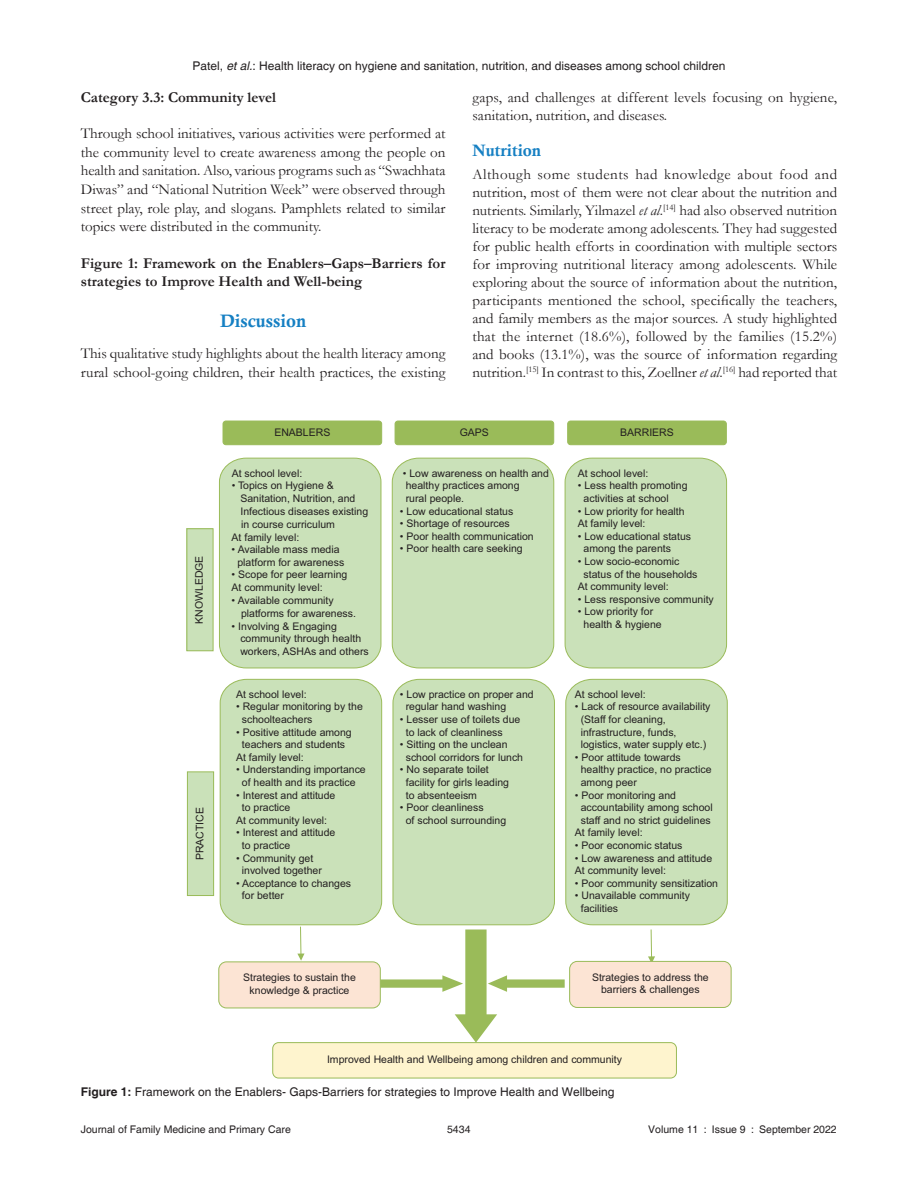
<style>
.page{position:relative;width:918px;height:1188px;background:#fff}
.page>*{position:absolute;margin:0;border:0;box-sizing:border-box;transform-origin:0 0}
.t1{font:18px "Calis MT Bol";color:#1680c3}
.t2{font:16.5px "Calis MT Bol";color:#1680c3}
.TX{font:15px/18px "Garamond";color:#231f20;text-align:justify}
.TX-2{font:700 15px/18.6px "Garamond";color:#231f20}
.FGC{font:12px "Helvetica";color:#231f20}
.t3{font:10.5px/12.6px "Arial";color:#231f20}
.t4{font:10.5px "Helvetica";color:#231f20}
.s1{font-style:italic}
.s2{font-weight:700}
</style>
<div class="page">
<div style="left:219px;top:457px;width:163px;height:212px;background:#cae1b9"></div>
<div style="left:187px;top:529px;width:26px;height:122px;background:#cae1b9"></div>
<div style="left:187px;top:528px;width:26px;height:123px;border:1px solid #9abb59"></div>
<div style="left:187px;top:772px;width:27px;height:124px;background:#cae1b9"></div>
<div style="left:187px;top:771px;width:27px;height:125px;border:1px solid #9abb59"></div>
<div style="left:223px;top:421px;width:159px;height:24px;background:#9abb59;border-radius:3px"></div>
<div style="left:223px;top:421px;width:159px;height:24px;border:1px solid #9abb59;border-radius:3px"></div>
<div style="left:273px;top:1043px;width:403px;height:35px;background:#fef4ce;border-radius:6px"></div>
<div style="left:272px;top:1042px;width:405px;height:36px;border:1px solid #9abb59;border-radius:6px"></div>
<div style="left:392px;top:457px;width:163px;height:212px;background:#cae1b9"></div>
<div style="left:564px;top:457px;width:163px;height:212px;background:#cae1b9"></div>
<svg style="left:219px;top:679px;width:509px;height:364px"></svg>
<div style="left:395px;top:421px;width:159px;height:24px;background:#9abb59;border-radius:3px"></div>
<div style="left:395px;top:421px;width:159px;height:24px;border:1px solid #9abb59;border-radius:3px"></div>
<div style="left:568px;top:421px;width:158px;height:24px;background:#9abb59;border-radius:3px"></div>
<div style="left:567px;top:421px;width:160px;height:24px;border:1px solid #9abb59;border-radius:3px"></div>
<p class="FGC" style="left:193px;top:59px;width:534px">Patel, <span class="s1">et al.</span>: Health literacy on hygiene and sanitation, nutrition, and diseases among school children</p>
<p class="TX-2" style="left:81px;top:88px;width:197px">Category 3.3: Community level</p>
<p class="TX" style="left:81px;top:124px;width:366px;line-height:18.6px">Through school initiatives, various activities were performed at the community level to create awareness among the people on health and sanitation. Also, various programs such as “Swachhata Diwas” and “National Nutrition Week” were observed through street play, role play, and slogans. Pamphlets related to similar topics were distributed in the community.</p>
<p class="TX-2" style="left:81px;top:254px;width:366px">Figure 1: Framework on the Enablers–Gaps–Barriers for strategies to Improve Health and Well‑being</p>
<h1 class="t1" style="left:220px;top:310px;width:88px">Discussion</h1>
<p class="TX" style="left:81px;top:344px;width:366px;line-height:18.6px">This qualitative study highlights about the health literacy among rural school‑going children, their health practices, the existing</p>
<p class="TX" style="left:472px;top:88px;width:366px">gaps, and challenges at different levels focusing on hygiene, sanitation, nutrition, and diseases.</p>
<h2 class="t2" style="left:472px;top:141px;width:70px">Nutrition</h2>
<p class="TX" style="left:472px;top:165px;width:366px">Although some students had knowledge about food and nutrition, most of them were not clear about the nutrition and nutrients. Similarly, Yilmazel <span class="s1">et al</span>.<sup>[14]</sup> had also observed nutrition literacy to be moderate among adolescents. They had suggested for public health efforts in coordination with multiple sectors for improving nutritional literacy among adolescents. While exploring about the source of information about the nutrition, participants mentioned the school, specifically the teachers, and family members as the major sources. A study highlighted that the internet (18.6%), followed by the families (15.2%) and books (13.1%), was the source of information regarding nutrition.<sup>[15]</sup> In contrast to this, Zoellner <span class="s1">et al</span>.<sup>[16]</sup> had reported that</p>
<p class="t3" style="left:193px;top:624px;width:70px;rotate:-90deg">KNOWLEDGE</p>
<p class="t3" style="left:194px;top:860px;width:55px;rotate:-90deg">PRACTICE</p>
<p class="t3" style="left:274px;top:426px;width:58px">ENABLERS</p>
<p class="t3" style="left:460px;top:426px;width:31px">GAPS</p>
<p class="t3" style="left:620px;top:426px;width:55px">BARRIERS</p>
<p class="t3" style="left:232px;top:467px;width:72px">At school level:</p>
<p class="t3" style="left:232px;top:479px;width:104px">• Topics on Hygiene &amp;</p>
<p class="t3" style="left:240px;top:492px;width:116px">Sanitation, Nutrition, and</p>
<p class="t3" style="left:240px;top:505px;width:129px">Infectious diseases existing</p>
<p class="t3" style="left:241px;top:518px;width:95px">in course curriculum</p>
<p class="t3" style="left:232px;top:531px;width:69px">At family level:</p>
<p class="t3" style="left:232px;top:543px;width:114px;text-align:center">• Available mass media platform for awareness</p>
<p class="t3" style="left:232px;top:569px;width:117px">• Scope for peer learning<br>At community level:</p>
<p class="t3" style="left:241px;top:593px;width:116px;line-height:13.5px;text-indent:-9px">• Available community platforms for awareness.</p>
<p class="t3" style="left:240px;top:620px;width:130px;text-indent:-9px">• Involving &amp; Engaging community through health workers, ASHAs and others</p>
<p class="t3" style="left:236px;top:688px;width:72px">At school level:</p>
<p class="t3" style="left:242px;top:701px;width:122px;text-indent:-6px">• Regular monitoring by the schoolteachers</p>
<p class="t3" style="left:236px;top:726px;width:117px">• Positive attitude among</p>
<p class="t3" style="left:242px;top:738px;width:105px">teachers and students</p>
<p class="t3" style="left:236px;top:751px;width:69px">At family level:</p>
<p class="t3" style="left:236px;top:764px;width:131px;text-align:center">• Understanding importance of health and its practice</p>
<p class="t3" style="left:236px;top:789px;width:101px">• Interest and attitude</p>
<p class="t3" style="left:242px;top:801px;width:50px">to practice</p>
<p class="t3" style="left:236px;top:814px;width:93px">At community level:</p>
<p class="t3" style="left:242px;top:827px;width:95px;text-indent:-6px">• Interest and attitude to practice</p>
<p class="t3" style="left:242px;top:852px;width:81px;text-indent:-6px">• Community get involved together</p>
<p class="t3" style="left:242px;top:877px;width:111px;text-indent:-6px">• Acceptance to changes for better</p>
<p class="t3" style="left:403px;top:467px;width:148px">• Low awareness on health and healthy practices among<br>rural people.</p>
<p class="t3" style="left:400px;top:505px;width:115px">• Low educational status</p>
<p class="t3" style="left:400px;top:517px;width:111px">• Shortage of resources</p>
<p class="t3" style="left:400px;top:530px;width:135px">• Poor health communication</p>
<p class="t3" style="left:400px;top:542px;width:124px">• Poor health care seeking</p>
<p class="t3" style="left:406px;top:688px;width:130px;text-indent:-6px">• Low practice on proper and regular hand washing</p>
<p class="t3" style="left:406px;top:713px;width:116px;text-indent:-6px">• Lesser use of toilets due to lack of cleanliness</p>
<p class="t3" style="left:406px;top:738px;width:119px;text-indent:-6px">• Sitting on the unclean school corridors for lunch</p>
<p class="t3" style="left:406px;top:764px;width:105px;text-indent:-6px">• No separate toilet facility for girls leading to absenteeism</p>
<p class="t3" style="left:406px;top:801px;width:102px;text-indent:-6px">• Poor cleanliness<br>of school surrounding</p>
<p class="t3" style="left:578px;top:467px;width:72px">At school level:</p>
<p class="t3" style="left:584px;top:479px;width:106px;text-indent:-6px">• Less health promoting activities at school</p>
<p class="t3" style="left:578px;top:505px;width:108px">• Low priority for health<br>At family level:</p>
<p class="t3" style="left:584px;top:530px;width:109px;text-indent:-6px">• Low educational status among the parents</p>
<p class="t3" style="left:578px;top:555px;width:103px">• Low socio-economic</p>
<p class="t3" style="left:584px;top:568px;width:115px">status of the households</p>
<p class="t3" style="left:578px;top:580px;width:93px">At community level:</p>
<p class="t3" style="left:578px;top:593px;width:138px">• Less responsive community</p>
<p class="t3" style="left:584px;top:605px;width:80px;text-indent:-6px">• Low priority for health &amp; hygiene</p>
<p class="t3" style="left:575px;top:688px;width:72px">At school level:</p>
<p class="t3" style="left:581px;top:701px;width:131px;text-indent:-6px">• Lack of resource availability (Staff for cleaning, infrastructure, funds, logistics, water supply etc.)</p>
<p class="t3" style="left:581px;top:751px;width:132px;text-indent:-6px">• Poor attitude towards healthy practice, no practice among peer</p>
<p class="t3" style="left:575px;top:789px;width:103px">• Poor monitoring and</p>
<p class="t3" style="left:581px;top:801px;width:133px">accountability among school</p>
<p class="t3" style="left:581px;top:814px;width:131px">staff and no strict guidelines</p>
<p class="t3" style="left:575px;top:827px;width:69px">At family level:</p>
<p class="t3" style="left:575px;top:839px;width:109px">• Poor economic status</p>
<p class="t3" style="left:575px;top:852px;width:139px">• Low awareness and attitude<br>At community level:</p>
<p class="t3" style="left:575px;top:877px;width:145px">• Poor community sensitization</p>
<p class="t3" style="left:581px;top:890px;width:111px;text-indent:-6px">• Unavailable community facilities</p>
<p class="t3" style="left:243px;top:971px;width:114px;text-align:center">Strategies to sustain the knowledge &amp; practice</p>
<p class="t3" style="left:592px;top:971px;width:118px;text-align:center">Strategies to address the barriers &amp; challenges</p>
<p class="t3" style="left:327px;top:1053px;width:297px">Improved Health and Wellbeing among children and community</p>
<p class="FGC" style="left:81px;top:1085px;width:535px"><span class="s2">Figure 1:</span> Framework on the Enablers- Gaps-Barriers for strategies to Improve Health and Wellbeing</p>
<p class="t4" style="left:81px;top:1124px;width:212px">Journal of Family Medicine and Primary Care</p>
<p class="t4" style="left:447px;top:1124px;width:25px">5434</p>
<p class="t4" style="left:648px;top:1124px;width:190px">Volume 11 : Issue 9 : September 2022</p>
</div>
